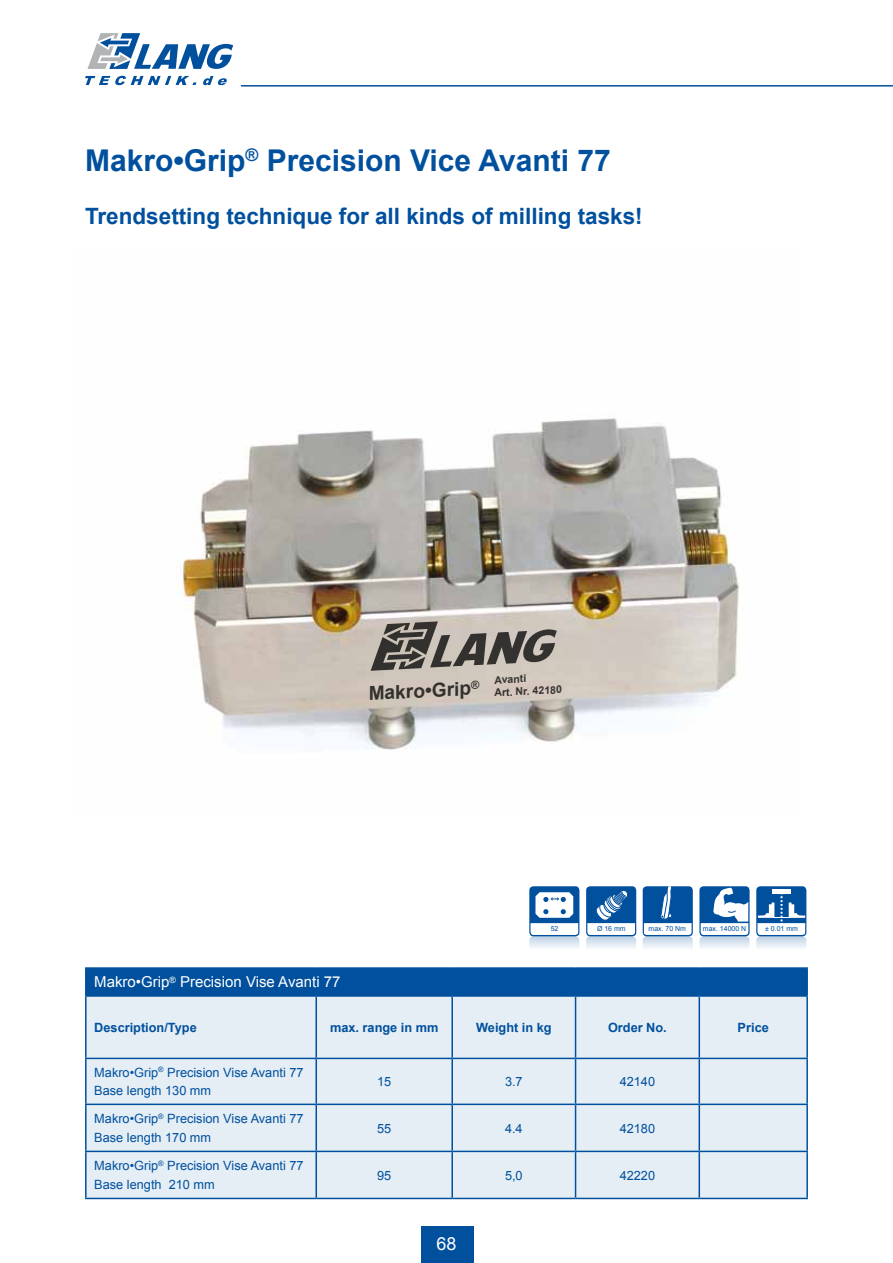
<style>
.page{position:relative;width:893px;height:1263px;background:#fff}
.page>*{position:absolute;margin:0;border:0;box-sizing:border-box;transform-origin:0 0}
.t1{font:700 30px "Arial";color:#00509e}
.t2{font:700 22.5px "Arial";color:#00509e}
.t3{font:700 19.2px "Arial";color:#000}
.t4{font:18px "Arial";color:#fff}
.t5{font:15px "Arial";color:#fff}
.t6{font:12.75px/18.8px "Arial";color:#00509e}
.t7{font:700 12.75px "Arial";color:#00509e}
.t8{font:700 10.5px/12.6px "Arial";color:#000}
.t9{font:6.9px "Arial";color:#00509e}
.t10{font:6.75px "Arial";color:#00509e}
.t11{font:6.75px "DejaVu Sans";color:#00509e}
.s1{font-family:"DejaVu Sans"}
.s2{font-size:6.9px}
.s3{font-family:"Arial"}
.s4{font-family:"Myriad"}
</style>
<div class="page">
<div style="left:421px;top:1226px;width:53px;height:37px;background:#00509e"></div>
<svg style="left:87px;top:33px;width:146px;height:36px"></svg>
<svg style="left:85px;top:76px;width:111px;height:9px"></svg>
<svg style="left:203px;top:76px;width:24px;height:9px"></svg>
<hr style="left:241px;top:85px;width:652px;height:2px;background:#00509e">
<img style="left:178px;top:418px;width:562px;height:332px">
<svg style="left:371px;top:621px;width:186px;height:50px;background:#8c867f"></svg>
<div style="left:529px;top:886px;width:50px;height:50px;background:#00509e;border-radius:4px"></div>
<svg style="left:529px;top:892px;width:50px;height:56px"></svg>
<div style="left:586px;top:886px;width:50px;height:50px;background:#00509e;border-radius:4px"></div>
<svg style="left:586px;top:890px;width:50px;height:58px"></svg>
<div style="left:756px;top:886px;width:50px;height:50px;background:#00509e;border-radius:4px"></div>
<svg style="left:756px;top:892px;width:50px;height:56px"></svg>
<hr style="left:772px;top:889px;width:19px;height:4px;background:#fff">
<svg style="left:643px;top:886px;width:50px;height:62px;background:#5288bd"></svg>
<div style="left:644px;top:926px;width:46px;height:8px;background:#fff"></div>
<div style="left:588px;top:926px;width:46px;height:8px;background:#fff"></div>
<div style="left:532px;top:926px;width:45px;height:8px;background:#fff"></div>
<div style="left:699px;top:886px;width:51px;height:50px;background:#00509e;border-radius:4px"></div>
<svg style="left:699px;top:888px;width:51px;height:60px"></svg>
<div style="left:702px;top:926px;width:45px;height:8px;background:#fff"></div>
<div style="left:759px;top:926px;width:45px;height:8px;background:#fff"></div>
<div style="left:87px;top:969px;width:719px;height:26px;background:#00509e"></div>
<div style="left:87px;top:997px;width:719px;height:201px;background:#e6eef5"></div>
<hr style="left:85px;top:969px;width:2px;height:26px;background:#00509e">
<hr style="left:85px;top:967px;width:231px;height:2px;background:#00509e">
<hr style="left:316px;top:967px;width:136px;height:2px;background:#00509e">
<hr style="left:452px;top:967px;width:124px;height:2px;background:#00509e">
<hr style="left:576px;top:967px;width:123px;height:2px;background:#00509e">
<hr style="left:699px;top:967px;width:109px;height:2px;background:#00509e">
<hr style="left:698px;top:969px;width:2px;height:26px;background:#00509e">
<hr style="left:806px;top:969px;width:2px;height:26px;background:#00509e">
<hr style="left:85px;top:997px;width:2px;height:61px;background:#00509e">
<hr style="left:85px;top:995px;width:231px;height:2px;background:#00509e">
<hr style="left:315px;top:997px;width:2px;height:61px;background:#00509e">
<hr style="left:316px;top:995px;width:136px;height:2px;background:#00509e">
<hr style="left:451px;top:997px;width:2px;height:61px;background:#00509e">
<hr style="left:452px;top:995px;width:124px;height:2px;background:#00509e">
<hr style="left:575px;top:997px;width:1px;height:61px;background:#00509e">
<hr style="left:576px;top:995px;width:123px;height:2px;background:#00509e">
<hr style="left:699px;top:995px;width:109px;height:2px;background:#00509e">
<hr style="left:698px;top:997px;width:2px;height:61px;background:#00509e">
<hr style="left:806px;top:997px;width:2px;height:61px;background:#00509e">
<hr style="left:85px;top:1059px;width:2px;height:44px;background:#00509e">
<hr style="left:85px;top:1058px;width:231px;height:1px;background:#00509e">
<hr style="left:315px;top:1059px;width:2px;height:44px;background:#00509e">
<hr style="left:316px;top:1058px;width:136px;height:1px;background:#00509e">
<hr style="left:451px;top:1059px;width:2px;height:44px;background:#00509e">
<hr style="left:452px;top:1058px;width:124px;height:1px;background:#00509e">
<hr style="left:575px;top:1059px;width:1px;height:44px;background:#00509e">
<hr style="left:576px;top:1058px;width:123px;height:1px;background:#00509e">
<hr style="left:699px;top:1058px;width:109px;height:1px;background:#00509e">
<hr style="left:698px;top:1059px;width:2px;height:44px;background:#00509e">
<hr style="left:806px;top:1059px;width:2px;height:44px;background:#00509e">
<hr style="left:85px;top:1105px;width:2px;height:46px;background:#00509e">
<hr style="left:85px;top:1152px;width:2px;height:46px;background:#00509e">
<hr style="left:85px;top:1103px;width:231px;height:2px;background:#00509e">
<hr style="left:85px;top:1151px;width:231px;height:1px;background:#00509e">
<hr style="left:85px;top:1198px;width:231px;height:1px;background:#00509e">
<hr style="left:315px;top:1105px;width:2px;height:46px;background:#00509e">
<hr style="left:315px;top:1152px;width:2px;height:46px;background:#00509e">
<hr style="left:316px;top:1103px;width:136px;height:2px;background:#00509e">
<hr style="left:316px;top:1151px;width:136px;height:1px;background:#00509e">
<hr style="left:316px;top:1198px;width:136px;height:1px;background:#00509e">
<hr style="left:451px;top:1105px;width:2px;height:46px;background:#00509e">
<hr style="left:451px;top:1152px;width:2px;height:46px;background:#00509e">
<hr style="left:452px;top:1103px;width:124px;height:2px;background:#00509e">
<hr style="left:452px;top:1151px;width:124px;height:1px;background:#00509e">
<hr style="left:452px;top:1198px;width:124px;height:1px;background:#00509e">
<hr style="left:575px;top:1105px;width:1px;height:46px;background:#00509e">
<hr style="left:575px;top:1152px;width:1px;height:46px;background:#00509e">
<hr style="left:576px;top:1103px;width:123px;height:2px;background:#00509e">
<hr style="left:699px;top:1103px;width:109px;height:2px;background:#00509e">
<hr style="left:576px;top:1151px;width:123px;height:1px;background:#00509e">
<hr style="left:699px;top:1151px;width:109px;height:1px;background:#00509e">
<hr style="left:698px;top:1105px;width:2px;height:46px;background:#00509e">
<hr style="left:806px;top:1105px;width:2px;height:46px;background:#00509e">
<hr style="left:698px;top:1152px;width:2px;height:46px;background:#00509e">
<hr style="left:806px;top:1152px;width:2px;height:46px;background:#00509e">
<hr style="left:576px;top:1198px;width:123px;height:1px;background:#00509e">
<hr style="left:699px;top:1198px;width:109px;height:1px;background:#00509e">
<h1 class="t1" style="left:85px;top:140px;width:527px">Makro•Grip<sup>®</sup> Precision Vice Avanti 77</h1>
<h2 class="t2" style="left:85px;top:201px;width:559px">Trendsetting technique for all kinds of milling tasks!</h2>
<h3 class="t3" style="left:368px;top:681px;width:113px;rotate:-3deg">Makro•Grip<sup>®</sup></h3>
<p class="t8" style="left:493px;top:674px;width:69px;rotate:-3deg">Avanti<br>Art. Nr. 42180</p>
<p class="t9" style="left:597px;top:924px;width:7px">Ø</p>
<p class="t9" style="left:649px;top:924px;width:39px">max. 70 Nm</p>
<p class="t11" style="left:663px;top:923px;width:10px">46</p>
<p class="t9" style="left:703px;top:924px;width:45px">max. 14000 N</p>
<p class="t9" style="left:765px;top:924px;width:34px">± 0.01 mm</p>
<p class="t10" style="left:597px;top:924px;width:30px"><span class="s1">Ø</span> 16 mm<span class="s2">m</span></p>
<p class="t11" style="left:550px;top:923px;width:10px">46<span class="s3">52</span></p>
<p class="t10" style="left:595px;top:924px;width:32px">max. 70 N</p>
<p class="t11" style="left:606px;top:923px;width:10px">46</p>
<p class="t10" style="left:648px;top:924px;width:25px">max. 10</p>
<p class="t10" style="left:652px;top:924px;width:37px">max. 70 Nm</p>
<p class="t10" style="left:704px;top:924px;width:41px">max. 100 Nm</p>
<p class="t10" style="left:709px;top:924px;width:33px"><span class="s4">±</span>max. 70 N</p>
<p class="t11" style="left:721px;top:923px;width:10px">46</p>
<p class="t10" style="left:761px;top:924px;width:41px">max. 100 Nm</p>
<p class="t10" style="left:767px;top:924px;width:32px">max. 70 N</p>
<p class="t10" style="left:714px;top:924px;width:28px">0.02 mm</p>
<p class="t10" style="left:765px;top:924px;width:33px"><span class="s4">±</span> 0.02 mm</p>
<p class="t5" style="left:94px;top:972px;width:248px">Makro•Grip<sup>®</sup> Precision Vise Avanti 77</p>
<p class="t7" style="left:94px;top:1019px;width:104px">Description/Type</p>
<p class="t7" style="left:330px;top:1019px;width:110px">max. range in mm</p>
<p class="t7" style="left:476px;top:1019px;width:77px">Weight in kg</p>
<p class="t7" style="left:608px;top:1019px;width:60px">Order No.</p>
<p class="t7" style="left:738px;top:1019px;width:33px">Price</p>
<p class="t6" style="left:94px;top:1063px;width:211px">Makro•Grip<sup>®</sup> Precision Vise Avanti 77<br>Base length 130 mm</p>
<p class="t6" style="left:377px;top:1072px;width:16px">15</p>
<p class="t6" style="left:505px;top:1072px;width:19px">3.7</p>
<p class="t6" style="left:620px;top:1072px;width:37px">42140</p>
<p class="t6" style="left:94px;top:1109px;width:211px">Makro•Grip<sup>®</sup> Precision Vise Avanti 77<br>Base length 170 mm</p>
<p class="t6" style="left:377px;top:1119px;width:16px">55</p>
<p class="t6" style="left:505px;top:1119px;width:19px">4.4</p>
<p class="t6" style="left:620px;top:1119px;width:37px">42180</p>
<p class="t6" style="left:94px;top:1156px;width:211px">Makro•Grip<sup>®</sup> Precision Vise Avanti 77<br>Base length 210 mm</p>
<p class="t6" style="left:377px;top:1166px;width:16px">95</p>
<p class="t6" style="left:505px;top:1166px;width:19px">5,0</p>
<p class="t6" style="left:620px;top:1166px;width:37px">42220</p>
<h3 class="t4" style="left:436px;top:1232px;width:22px">68</h3>
</div>
